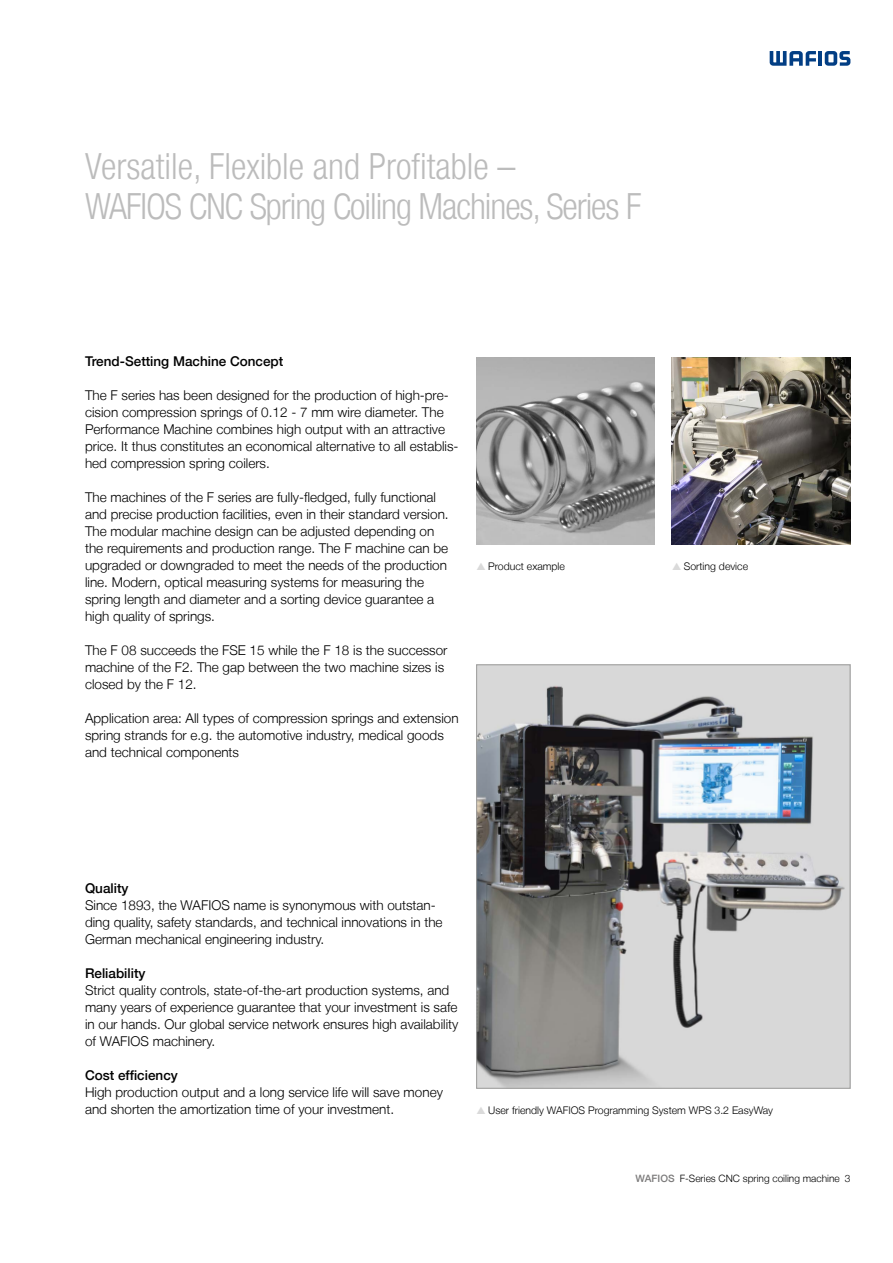
<style>
.page{position:relative;width:893px;height:1263px;background:#fff}
.page>*{position:absolute;margin:0;border:0;box-sizing:border-box;transform-origin:0 0}
.t1{font:300 condensed 36px/40.5px "Helvetica Neue LT";letter-spacing:-.03em;color:#bcbcbc}
.t2{font:300 13.5px/17px "Helvetica Neue LT";color:#000}
.t3{font:500 13.5px "Helvetica Neue LT";color:#000}
.t4{font:300 10.5px "Helvetica Neue LT";color:#000}
.t5{font:300 10.2px "Helvetica Neue LT";color:#000}
.s1{font-weight:500;color:#7c7b7b}
</style>
<div class="page">
<img style="left:476px;top:357px;width:179px;height:187px">
<img style="left:672px;top:357px;width:178px;height:187px">
<svg style="left:770px;top:51px;width:46px;height:15px"></svg>
<hr style="left:818px;top:51px;width:4px;height:15px;background:#023e84">
<svg style="left:825px;top:51px;width:25px;height:15px"></svg>
<img style="left:478px;top:666px;width:370px;height:421px">
<div style="left:476px;top:664px;width:374px;height:425px;border:1px solid #9d9d9c"></div>
<h1 class="t1" style="left:85px;top:145px;width:558px">Versatile, Flexible and Profitable –<br>WAFIOS CNC Spring Coiling Machines, Series F</h1>
<p class="t3" style="left:85px;top:353px;width:200px">Trend-Setting Machine Concept</p>
<p class="t2" style="left:85px;top:386px;width:375px">The F series has been designed for the production of high-pre&shy;cision compression springs of 0.12 - 7 mm wire diameter. The Performance Machine combines high output with an attractive price. It thus constitutes an economical alternative to all establis&shy;hed compression spring coilers.</p>
<p class="t2" style="left:85px;top:488px;width:365px">The machines of the F series are fully-fledged, fully functional and precise production facilities, even in their standard version.<br>The modular machine design can be adjusted depending on the requirements and production range. The F machine can be upgraded or downgraded to meet the needs of the production line. Modern, optical measuring systems for measuring the spring length and diameter and a sorting device guarantee a high quality of springs.</p>
<p class="t2" style="left:85px;top:641px;width:364px">The F 08 succeeds the FSE 15 while the F 18 is the successor machine of the F2. The gap between the two machine sizes is closed by the F 12.</p>
<p class="t2" style="left:85px;top:709px;width:375px">Application area: All types of compression springs and extension spring strands for e.g. the automotive industry, medical goods and technical components</p>
<p class="t4" style="left:488px;top:560px;width:78px">Product example</p>
<p class="t4" style="left:684px;top:560px;width:66px">Sorting device</p>
<p class="t3" style="left:85px;top:880px;width:45px">Quality</p>
<p class="t2" style="left:85px;top:896px;width:359px">Since 1893, the WAFIOS name is synonymous with outstan&shy;ding quality, safety standards, and technical innovations in the<br>German mechanical engineering industry.</p>
<p class="t3" style="left:85px;top:965px;width:62px">Reliability</p>
<p class="t2" style="left:85px;top:981px;width:375px">Strict quality controls, state-of-the-art production systems, and many years of experience guarantee that your investment is safe in our hands. Our global service network ensures high availability of WAFIOS machinery.</p>
<p class="t3" style="left:85px;top:1067px;width:94px">Cost efficiency</p>
<p class="t2" style="left:85px;top:1083px;width:359px">High production output and a long service life will save money and shorten the amortization time of your investment.</p>
<p class="t4" style="left:488px;top:1104px;width:286px">User friendly WAFIOS Programming System WPS 3.2 EasyWay</p>
<p class="t5" style="left:636px;top:1172px;width:216px"><span class="s1">WAFIOS</span> F-Series CNC spring coiling machine 3</p>
</div>
